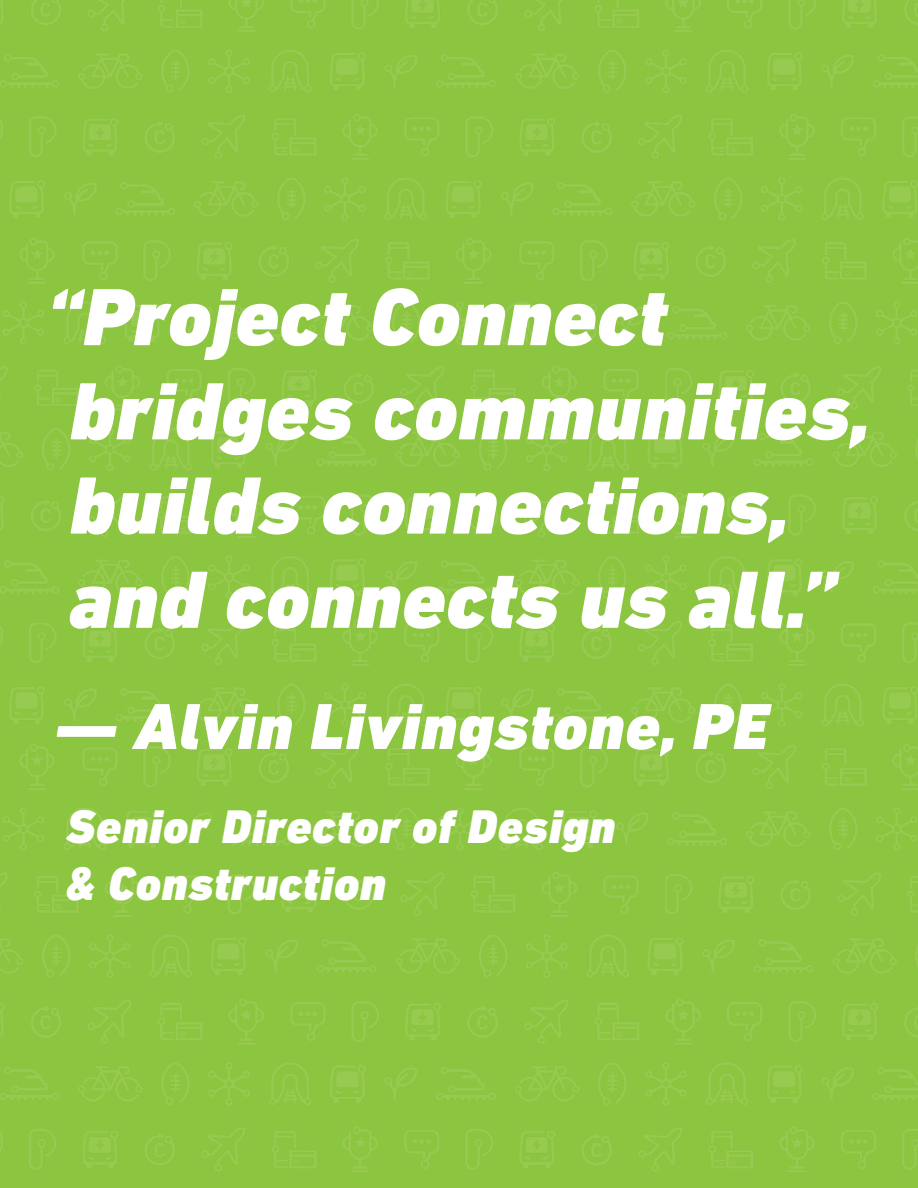
<style>
.page{position:relative;width:918px;height:1188px;background:#fff}
.page>*{position:absolute;margin:0;border:0;box-sizing:border-box;transform-origin:0 0}
.t1{font:italic 900 82.5px/94.2px "DIN Next LT Pro";letter-spacing:.01em;color:#fff}
.t2{font:italic 900 66px "DIN Next LT Pro";letter-spacing:.015em;color:#fff}
.t3{font:italic 900 48px/57.6px "DIN Next LT Pro";letter-spacing:.015em;color:#fff}
</style>
<div class="page">
<img style="left:0;top:0;width:918px;height:1188px">
<p class="t1" style="left:45px;top:270px;width:826px">“Project Connect bridges communities, builds connections, and connects us all.”</p>
<p class="t2" style="left:56px;top:687px;width:714px">— Alvin Livingstone, PE</p>
<p class="t3" style="left:65px;top:797px;width:552px">Senior Director of Design &amp; Construction</p>
</div>
